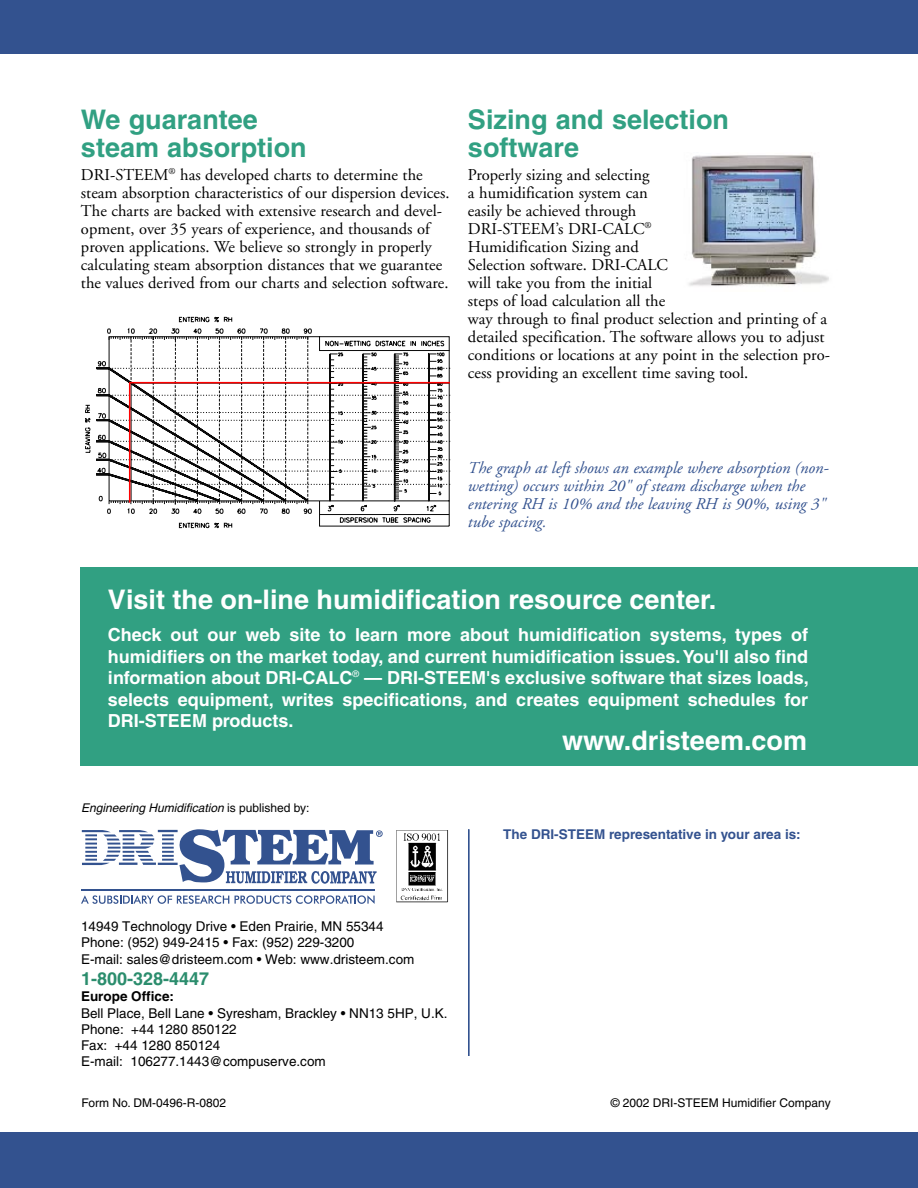
<style>
.page{position:relative;width:918px;height:1188px;background:#fff}
.page>*{position:absolute;margin:0;border:0;box-sizing:border-box;transform-origin:0 0}
.t1{font:700 27px "Helvetica";color:#fff}
.t2{font:700 27px "Helvetica";color:#31a082}
.t3{font:700 18px/21.6px "Helvetica";color:#fff;text-align:justify}
.t4{font:700 18px "Helvetica";color:#2b8d6d}
.t5{font:16.5px/18px "Adobe Garamond";color:#000}
.t6{font:italic 16.5px/18px "Adobe Garamond";color:#33528f}
.t7{font:13.5px "Helvetica";color:#000}
.t8{font:700 13.5px "Helvetica";color:#33528f}
.t9{font:700 13.5px "Helvetica";color:#000}
.t10{font:12px "Helvetica";color:#000}
.t11{font:italic 12px "Helvetica";color:#000}
.s1{font-style:normal}
</style>
<div class="page">
<div style="left:0;top:0;width:918px;height:54px;background:#33528f"></div>
<div style="left:0;top:1132px;width:918px;height:56px;background:#33528f"></div>
<img style="left:396px;top:830px;width:53px;height:72px">
<hr style="left:468px;top:829px;width:2px;height:227px;background:#33528f">
<svg style="left:82px;top:829px;width:301px;height:55px"></svg>
<svg style="left:81px;top:895px;width:148px;height:9px"></svg>
<svg style="left:235px;top:895px;width:140px;height:9px"></svg>
<hr style="left:81px;top:890px;width:293px;height:1px;background:#33528f">
<div style="left:81px;top:567px;width:837px;height:199px;background:#31a082"></div>
<svg style="left:85px;top:352px;width:360px;height:177px"></svg>
<svg style="left:179px;top:316px;width:266px;height:208px"></svg>
<svg style="left:130px;top:336px;width:301px;height:188px"></svg>
<svg style="left:109px;top:337px;width:341px;height:164px"></svg>
<hr style="left:129px;top:382px;width:1px;height:121px;background:#f00">
<hr style="left:130px;top:382px;width:320px;height:1px;background:#f00">
<img style="left:689px;top:155px;width:140px;height:131px">
<p class="t2" style="left:81px;top:103px;width:178px">We guarantee</p>
<p class="t2" style="left:81px;top:131px;width:227px">steam absorption</p>
<p class="t5" style="left:81px;top:166px;width:370px">DRI-STEEM<sup>®</sup> has developed charts to determine the steam absorption characteristics of our dispersion devices.<br>The charts are backed with extensive research and devel&shy;opment, over 35 years of experience, and thousands of proven applications. We believe so strongly in properly calculating steam absorption distances that we guarantee the values derived from our charts and selection software.</p>
<p class="t2" style="left:468px;top:103px;width:263px">Sizing and selection</p>
<p class="t2" style="left:468px;top:131px;width:113px">software</p>
<p class="t5" style="left:468px;top:166px;width:363px">Properly sizing and selecting<br>a humidification system can<br>easily be achieved through<br>DRI-STEEM’s DRI-CALC<sup>®<br></sup>Humidification Sizing and<br>Selection software. DRI-CALC<br>will take you from the initial<br>steps of load calculation all the<br>way through to final product selection and printing of a detailed specification. The software allows you to adjust conditions or locations at any point in the selection pro&shy;cess providing an excellent time saving tool.</p>
<p class="t6" style="left:468px;top:459px;width:361px">The graph at left shows an example where absorption (non&shy;wetting) occurs within 20" of steam discharge when the entering RH is 10% and the leaving RH is 90%, using 3" tube spacing.</p>
<p class="t1" style="left:108px;top:583px;width:610px">Visit the on-line humidification resource center.</p>
<p class="t3" style="left:108px;top:624px;width:702px">Check out our web site to learn more about humidification systems, types of humidifiers on the market today, and current humidification issues. You'll also find information about DRI-CALC<sup>®</sup> — DRI-STEEM's exclusive software that sizes loads, selects equipment, writes specifications, and creates equipment schedules for DRI-STEEM products.</p>
<p class="t1" style="left:562px;top:724px;width:246px">www.dristeem.com</p>
<p class="t11" style="left:81px;top:800px;width:230px">Engineering Humidification <span class="s1">is published by:</span></p>
<p class="t7" style="left:81px;top:919px;width:304px">14949 Technology Drive • Eden Prairie, MN 55344</p>
<p class="t7" style="left:81px;top:935px;width:275px">Phone: (952) 949-2415 • Fax: (952) 229-3200</p>
<p class="t7" style="left:81px;top:951px;width:335px">E-mail: sales@dristeem.com • Web: www.dristeem.com</p>
<p class="t4" style="left:81px;top:968px;width:130px">1-800-328-4447</p>
<p class="t9" style="left:81px;top:988px;width:95px">Europe Office:</p>
<p class="t7" style="left:81px;top:1005px;width:368px">Bell Place, Bell Lane • Syresham, Brackley • NN13 5HP, U.K.</p>
<p class="t7" style="left:81px;top:1021px;width:157px">Phone: +44 1280 850122</p>
<p class="t7" style="left:81px;top:1037px;width:141px">Fax: +44 1280 850124</p>
<p class="t7" style="left:81px;top:1054px;width:246px">E-mail: 106277.1443@compuserve.com</p>
<p class="t8" style="left:503px;top:826px;width:299px">The DRI-STEEM representative in your area is:</p>
<p class="t10" style="left:81px;top:1096px;width:146px">Form No. DM-0496-R-0802</p>
<p class="t10" style="left:611px;top:1096px;width:222px">© 2002 DRI-STEEM Humidifier Company</p>
</div>
